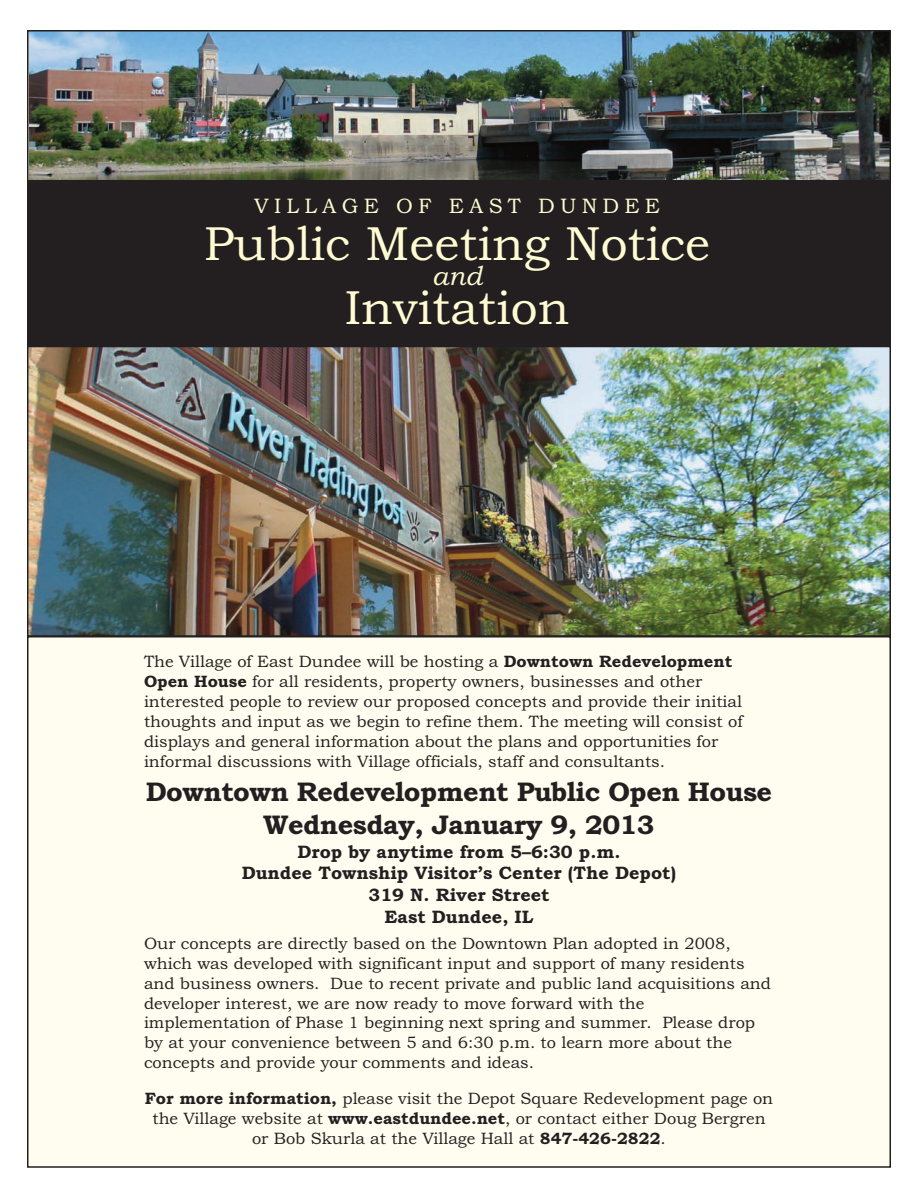
<style>
.page{position:relative;width:918px;height:1188px;background:#fff}
.page>*{position:absolute;margin:0;border:0;box-sizing:border-box;transform-origin:0 0}
.t1{font:48px "Bookman Old Style";color:#fffbd2}
.t2{font:700 27px/32.4px "Bookman Old Style";letter-spacing:-.02em;color:#231f20;text-align:center}
.t3{font:italic 27px "Bookman Old Style";color:#fffbd2}
.t4{font:21px "Bookman Old Style";letter-spacing:.25em;color:#fffbd2}
.t5{font:700 18px/21.6px "Bookman Old Style";color:#231f20;text-align:center}
.t6{font:16.5px/19.8px "Bookman Old Style";color:#231f20}
.s1{font-weight:700}
</style>
<div class="page">
<div style="left:27px;top:30px;width:864px;height:608px;background:#231f20"></div>
<img style="left:30px;top:33px;width:858px;height:146px">
<div style="left:27px;top:30px;width:864px;height:152px;border:2px solid #231f20"></div>
<img style="left:30px;top:349px;width:858px;height:285px">
<div style="left:27px;top:346px;width:864px;height:291px;border:2px solid #231f20"></div>
<div style="left:28px;top:637px;width:862px;height:530px;background:#fffdf0"></div>
<p class="t4" style="left:254px;top:194px;width:407px">VILLAGE OF EAST DUNDEE</p>
<h1 class="t1" style="left:204px;top:215px;width:507px">Public Meeting Notice</h1>
<h2 class="t3" style="left:432px;top:260px;width:52px">and</h2>
<h1 class="t1" style="left:345px;top:279px;width:226px">Invitation</h1>
<p class="t6" style="left:144px;top:652px;width:600px">The Village of East Dundee will be hosting a <span class="s1">Downtown Redevelopment Open House</span> for all residents, property owners, businesses and other interested people to review our proposed concepts and provide their initial thoughts and input as we begin to refine them. The meeting will consist of displays and general information about the plans and opportunities for informal discussions with Village officials, staff and consultants.</p>
<h2 class="t2" style="left:146px;top:776px;width:628px">Downtown Redevelopment Public Open House<br>Wednesday, January 9, 2013</h2>
<p class="t5" style="left:242px;top:841px;width:436px">Drop by anytime from 5–6:30 p.m.<br>Dundee Township Visitor’s Center (The Depot)<br>319 N. River Street<br>East Dundee, IL</p>
<p class="t6" style="left:144px;top:934px;width:629px">Our concepts are directly based on the Downtown Plan adopted in 2008, which was developed with significant input and support of many residents and business owners. Due to recent private and public land acquisitions and developer interest, we are now ready to move forward with the implementation of Phase 1 beginning next spring and summer. Please drop by at your convenience between 5 and 6:30 p.m. to learn more about the concepts and provide your comments and ideas.</p>
<p class="t6" style="left:145px;top:1089px;width:630px;text-align:center"><span class="s1">For more information,</span> please visit the Depot Square Redevelopment page on the Village website at <span class="s1">www.eastdundee.net</span>, or contact either Doug Bergren or Bob Skurla at the Village Hall at <span class="s1">847-426-2822</span>.</p>
</div>
